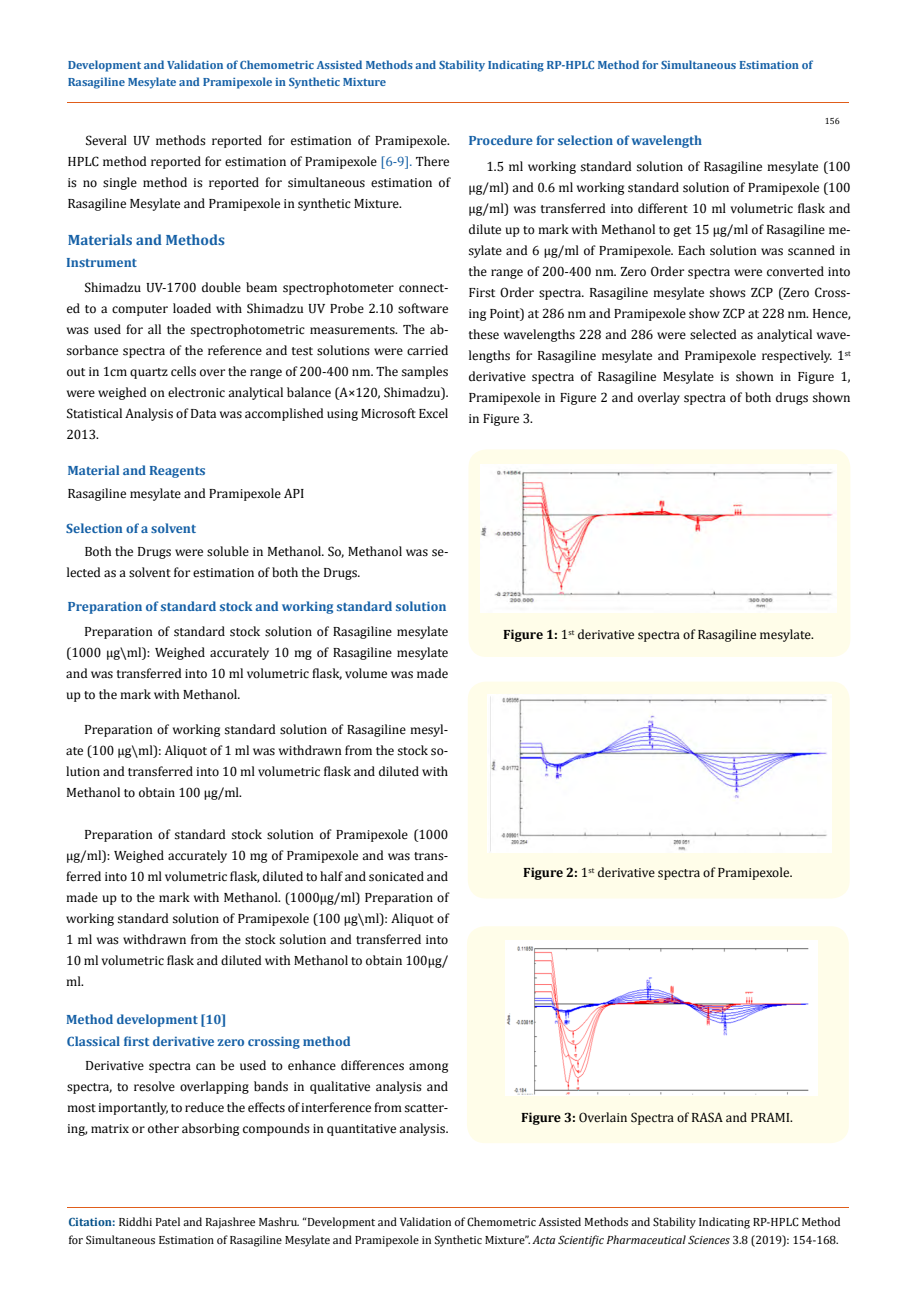
<style>
.page{position:relative;width:917px;height:1314px;background:#fff}
.page>*{position:absolute;margin:0;border:0;box-sizing:border-box;transform-origin:0 0}
.t1{font:700 15px "Cambria";color:#1560a6}
.t2{font:13.5px/21px "Cambria";color:#000;text-align:justify}
.t3{font:700 13.5px "Cambria";color:#1560a6}
.t4{font:12px/18px "Cambria";color:#000}
.t5{font:700 12px/16.5px "Cambria";color:#1560a6}
.t6{font:9px "Cambria";color:#000}
.s1{color:#1560a6}
.s2{font-weight:700}
.s3{font-weight:700;color:#035089}
.s4{font-style:italic}
</style>
<div class="page">
<hr style="left:67px;top:1207px;width:781px;height:1px;background:#e05d1a">
<hr style="left:67px;top:102px;width:782px;height:1px;background:#e05d1a">
<div style="left:468px;top:449px;width:382px;height:208px;background:#fffde9;border-radius:18px"></div>
<img style="left:480px;top:465px;width:356px;height:148px">
<div style="left:468px;top:682px;width:381px;height:216px;background:#fffde9;border-radius:18px"></div>
<img style="left:487px;top:694px;width:344px;height:158px">
<div style="left:467px;top:926px;width:381px;height:217px;background:#fffde9;border-radius:18px"></div>
<img style="left:505px;top:941px;width:312px;height:155px">
<p class="t5" style="left:68px;top:56px;width:746px">Development and Validation of Chemometric Assisted Methods and Stability Indicating RP-HPLC Method for Simultaneous Estimation of<br>Rasagiline Mesylate and Pramipexole in Synthetic Mixture</p>
<p class="t6" style="left:825px;top:116px;width:16px">156</p>
<p class="t2" style="left:67px;top:130px;width:384px;text-indent:18px">Several UV methods reported for estimation of Pramipexole.<br>HPLC method reported for estimation of Pramipexole <span class="s1">[6-9].</span> There is no single method is reported for simultaneous estimation of Rasagiline Mesylate and Pramipexole in synthetic Mixture.</p>
<p class="t1" style="left:68px;top:230px;width:159px">Materials and Methods</p>
<p class="t3" style="left:66px;top:253px;width:72px">Instrument</p>
<p class="t2" style="left:66px;top:277px;width:384px;text-indent:18px">Shimadzu UV-1700 double beam spectrophotometer connect&shy;ed to a computer loaded with Shimadzu UV Probe 2.10 software was used for all the spectrophotometric measurements. The ab&shy;sorbance spectra of the reference and test solutions were carried out in 1cm quartz cells over the range of 200-400 nm. The samples were weighed on electronic analytical balance (A×120, Shimadzu).<br>Statistical Analysis of Data was accomplished using Microsoft Excel 2013.</p>
<p class="t3" style="left:67px;top:461px;width:140px">Material and Reagents</p>
<p class="t2" style="left:68px;top:483px;width:238px">Rasagiline mesylate and Pramipexole API</p>
<p class="t3" style="left:66px;top:519px;width:131px">Selection of a solvent</p>
<p class="t2" style="left:66px;top:541px;width:384px;text-indent:18px">Both the Drugs were soluble in Methanol. So, Methanol was se&shy;lected as a solvent for estimation of both the Drugs.</p>
<p class="t3" style="left:68px;top:597px;width:380px">Preparation of standard stock and working standard solution</p>
<p class="t2" style="left:66px;top:621px;width:384px;text-indent:18px">Preparation of standard stock solution of Rasagiline mesylate (1000 μg\ml): Weighed accurately 10 mg of Rasagiline mesylate and was transferred into 10 ml volumetric flask, volume was made up to the mark with Methanol.</p>
<p class="t2" style="left:66px;top:718px;width:384px;text-indent:18px">Preparation of working standard solution of Rasagiline mesyl&shy;ate (100 μg\ml): Aliquot of 1 ml was withdrawn from the stock so&shy;lution and transferred into 10 ml volumetric flask and diluted with Methanol to obtain 100 μg/ml.</p>
<p class="t2" style="left:66px;top:823px;width:384px;text-indent:18px">Preparation of standard stock solution of Pramipexole (1000 μg/ml): Weighed accurately 10 mg of Pramipexole and was trans&shy;ferred into 10 ml volumetric flask, diluted to half and sonicated and made up to the mark with Methanol. (1000μg/ml) Preparation of working standard solution of Pramipexole (100 μg\ml): Aliquot of 1 ml was withdrawn from the stock solution and transferred into 10 ml volumetric flask and diluted with Methanol to obtain 100μg/ ml.</p>
<p class="t3" style="left:66px;top:1010px;width:162px">Method development [10]</p>
<p class="t3" style="left:67px;top:1032px;width:285px">Classical first derivative zero crossing method</p>
<p class="t2" style="left:67px;top:1055px;width:383px;text-indent:18px">Derivative spectra can be used to enhance differences among spectra, to resolve overlapping bands in qualitative analysis and most importantly, to reduce the effects of interference from scatter&shy;ing, matrix or other absorbing compounds in quantitative analysis.</p>
<p class="t3" style="left:468px;top:131px;width:235px">Procedure for selection of wavelength</p>
<p class="t2" style="left:468px;top:156px;width:384px;text-indent:18px">1.5 ml working standard solution of Rasagiline mesylate (100 μg/ml) and 0.6 ml working standard solution of Pramipexole (100 μg/ml) was transferred into different 10 ml volumetric flask and dilute up to mark with Methanol to get 15 μg/ml of Rasagiline me&shy;sylate and 6 μg/ml of Pramipexole. Each solution was scanned in the range of 200-400 nm. Zero Order spectra were converted into First Order spectra. Rasagiline mesylate shows ZCP (Zero Cross&shy;ing Point) at 286 nm and Pramipexole show ZCP at 228 nm. Hence, these wavelengths 228 and 286 were selected as analytical wave&shy;lengths for Rasagiline mesylate and Pramipexole respectively. 1<sup>st </sup>derivative spectra of Rasagiline Mesylate is shown in Figure 1, Pramipexole in Figure 2 and overlay spectra of both drugs shown in Figure 3.</p>
<p class="t2" style="left:503px;top:624px;width:312px"><span class="s2">Figure 1:</span> 1<sup>st</sup> derivative spectra of Rasagiline mesylate.</p>
<p class="t2" style="left:523px;top:862px;width:271px"><span class="s2">Figure 2:</span> 1<sup>st</sup> derivative spectra of Pramipexole.</p>
<p class="t2" style="left:521px;top:1107px;width:273px"><span class="s2">Figure 3:</span> Overlain Spectra of RASA and PRAMI.</p>
<p class="t4" style="left:68px;top:1212px;width:773px"><span class="s3">Citation:</span> Riddhi Patel and Rajashree Mashru<span class="s4">.</span> “Development and Validation of Chemometric Assisted Methods and Stability Indicating RP-HPLC Method for Simultaneous Estimation of Rasagiline Mesylate and Pramipexole in Synthetic Mixture”. <span class="s4">Acta Scientific Pharmaceutical Sciences</span> 3.8 (2019): 154-168.</p>
</div>
